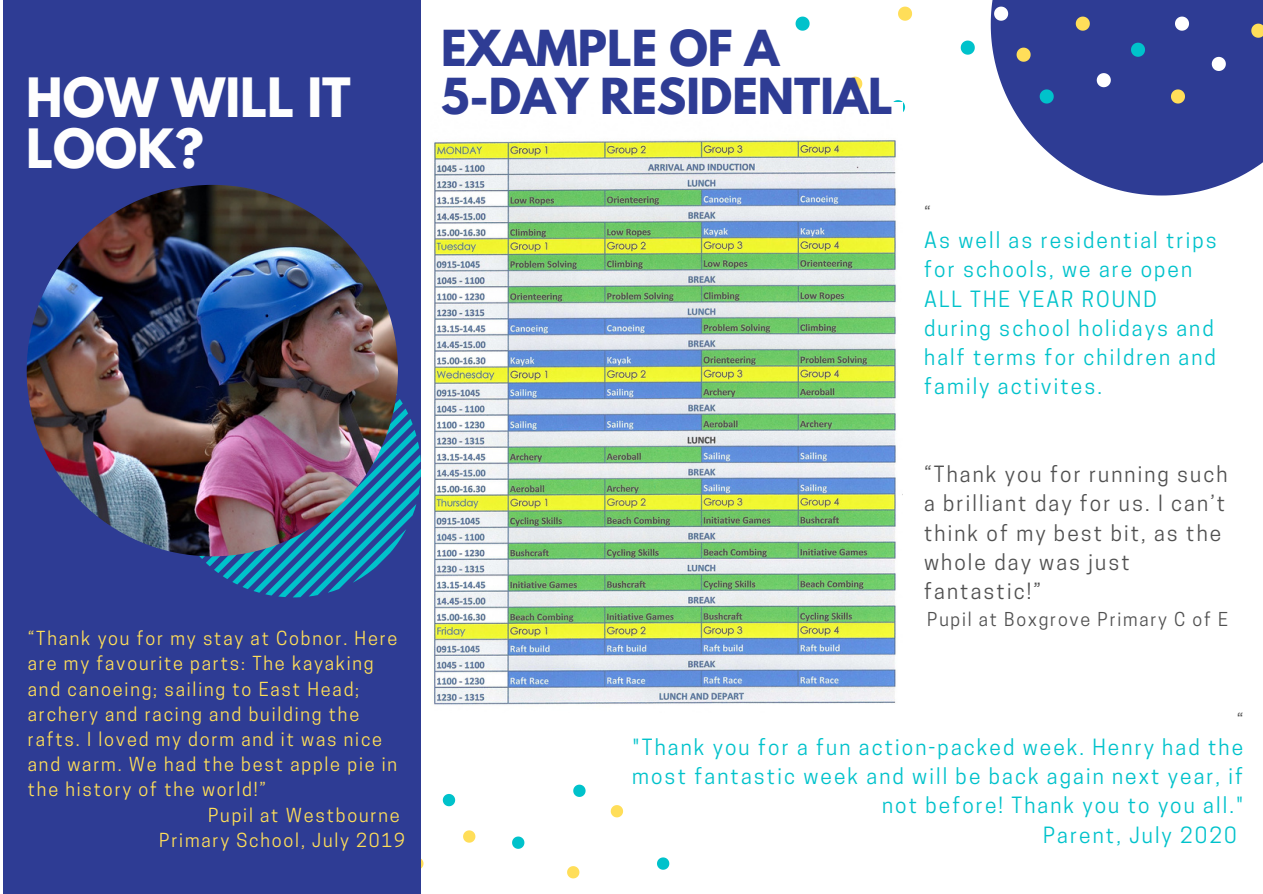
<style>
.page{position:relative;width:1263px;height:894px;background:#fff}
.page>*{position:absolute;margin:0;border:0;box-sizing:border-box;transform-origin:0 0}
.t1{font:700 48px/51.8px "League Spartan";color:#fefefe}
.t2{font:700 43.95px "League Spartan";color:#2e3c94}
.t3{font:21px/29.2px "Cooper Hewitt";letter-spacing:.1em;color:#00c2cb}
.t4{font:21px/29.2px "Cooper Hewitt";letter-spacing:.1em;color:#515151}
.t5{font:18.15px/25.2px "Cooper Hewitt";letter-spacing:.1em;color:#ffde59}
.t6{font:18.15px "Cooper Hewitt";color:#515151}
.t7{font:18px "Cooper Hewitt";letter-spacing:.1em;color:#515151}
</style>
<div class="page">
<svg style="left:421px;top:858px;width:2px;height:11px"></svg>
<svg style="left:463px;top:830px;width:12px;height:12px"></svg>
<svg style="left:567px;top:866px;width:12px;height:12px"></svg>
<svg style="left:611px;top:805px;width:12px;height:12px"></svg>
<svg style="left:443px;top:794px;width:12px;height:12px"></svg>
<svg style="left:512px;top:836px;width:12px;height:12px"></svg>
<svg style="left:573px;top:784px;width:13px;height:12px"></svg>
<svg style="left:657px;top:857px;width:12px;height:12px"></svg>
<div style="left:4px;top:0;width:417px;height:893px;background:#2e3c94"></div>
<svg style="left:165px;top:345px;width:256px;height:252px"></svg>
<svg style="left:991px;top:0;width:272px;height:195px;background:#4b57a3"></svg>
<svg style="left:1171px;top:89px;width:14px;height:14px"></svg>
<svg style="left:1076px;top:17px;width:14px;height:14px"></svg>
<svg style="left:1016px;top:48px;width:15px;height:14px"></svg>
<svg style="left:898px;top:7px;width:14px;height:14px"></svg>
<svg style="left:1251px;top:24px;width:12px;height:14px"></svg>
<svg style="left:848px;top:77px;width:14px;height:14px"></svg>
<svg style="left:1040px;top:89px;width:14px;height:14px"></svg>
<svg style="left:961px;top:41px;width:14px;height:14px"></svg>
<svg style="left:893px;top:100px;width:12px;height:12px"></svg>
<svg style="left:1131px;top:43px;width:14px;height:14px"></svg>
<svg style="left:796px;top:17px;width:14px;height:14px"></svg>
<svg style="left:1212px;top:57px;width:14px;height:14px"></svg>
<svg style="left:1175px;top:17px;width:14px;height:14px"></svg>
<svg style="left:994px;top:7px;width:14px;height:14px"></svg>
<svg style="left:1097px;top:73px;width:14px;height:14px"></svg>
<img style="left:27px;top:185px;width:371px;height:371px;border-radius:50%">
<img style="left:433px;top:102px;width:470px;height:603px">
<p class="t1" style="left:26px;top:78px;width:326px">HOW WILL IT<br>LOOK?</p>
<p class="t5" style="left:28px;top:628px;width:371px">“Thank you for my stay at Cobnor. Here are my favourite parts: The kayaking and canoeing; sailing to East Head; archery and racing and building the rafts. I loved my dorm and it was nice and warm. We had the best apple pie in the history of the world!”</p>
<p class="t5" style="left:208px;top:804px;width:193px">Pupil at Westbourne</p>
<p class="t5" style="left:159px;top:829px;width:247px">Primary School, July 2019</p>
<p class="t2" style="left:441px;top:27px;width:339px">EXAMPLE OF A</p>
<p class="t2" style="left:441px;top:74px;width:453px">5-DAY RESIDENTIAL</p>
<p class="t6" style="left:924px;top:206px;width:8px">“</p>
<p class="t3" style="left:924px;top:228px;width:294px">As well as residential trips for schools, we are open<br>ALL THE YEAR ROUND during school holidays and half terms for children and family activites.</p>
<p class="t4" style="left:924px;top:462px;width:305px">“Thank you for running such a brilliant day for us. I can’t think of my best bit, as the whole day was just fantastic!”</p>
<p class="t7" style="left:927px;top:612px;width:302px">Pupil at Boxgrove Primary C of E</p>
<p class="t6" style="left:1237px;top:712px;width:8px">“</p>
<p class="t3" style="left:632px;top:734px;width:612px;text-align:right">"Thank you for a fun action-packed week. Henry had the most fantastic week and will be back again next year, if not before! Thank you to you all."</p>
<p class="t3" style="left:1043px;top:822px;width:195px">Parent, July 2020</p>
</div>
